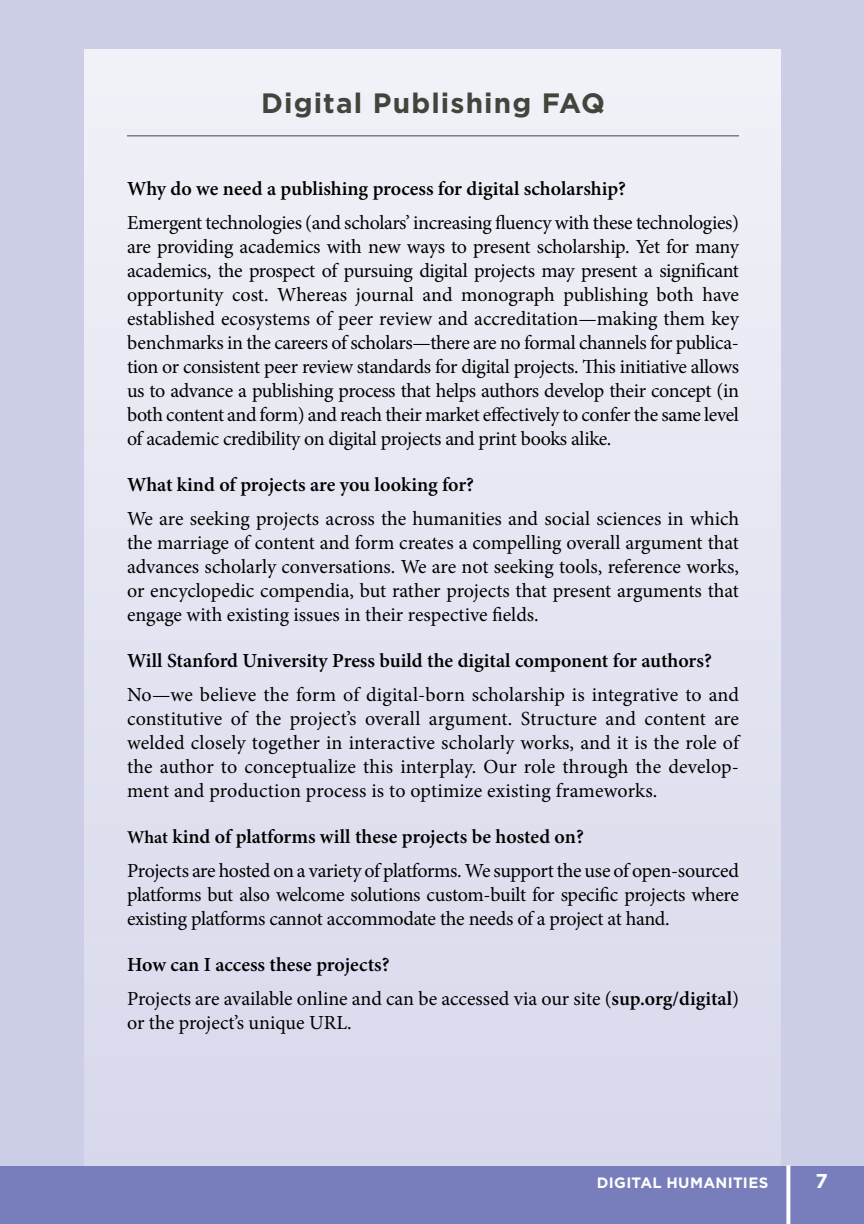
<style>
.page{position:relative;width:864px;height:1224px;background:#fff}
.page>*{position:absolute;margin:0;border:0;box-sizing:border-box;transform-origin:0 0}
.t1{font:700 28px "Gotham";letter-spacing:.04em;color:#41453b}
.t2{font:20px/24px "Minion Pro";letter-spacing:-.01em;color:#000;text-align:justify}
.t3{font:600 20px "Minion Pro";letter-spacing:-.005em;color:#000}
.t4{font:700 20px "Gotham";color:#fff}
.t5{font:700 15px "Gotham";letter-spacing:.03em;color:#fff}
.s1{font-weight:600;font-size:18px}
.s2{font-weight:600}
</style>
<div class="page">
<div style="left:0;top:0;width:864px;height:1170px;background:#cccde6"></div>
<div style="left:84px;top:49px;width:697px;height:1175px;background:#e4e5f2"></div>
<div style="left:0;top:1166px;width:864px;height:58px;background:#787dbc"></div>
<svg style="left:786px;top:1165px;width:4px;height:59px"></svg>
<hr style="left:127px;top:135px;width:612px;height:1px;background:#41453b">
<h1 class="t1" style="left:261px;top:87px;width:345px">DIGITAL PUBLISHING FAQ</h1>
<p class="t3" style="left:127px;top:175px;width:500px">Why do we need a publishing process for digital scholarship?</p>
<p class="t2" style="left:127px;top:211px;width:614px">Emergent technologies (and scholars’ increasing fluency with these technologies) are providing academics with new ways to present scholarship. Yet for many academics, the prospect of pursuing digital projects may present a significant opportunity cost. Whereas journal and monograph publishing both have established ecosystems of peer review and accreditation—making them key benchmarks in the careers of scholars—there are no formal channels for publica&shy;tion or consistent peer review standards for digital projects. This initiative allows us to advance a publishing process that helps authors develop their concept (in both content and form) and reach their market effectively to confer the same level of academic credibility on digital projects and print books alike.</p>
<p class="t3" style="left:127px;top:471px;width:349px">What kind of projects are you looking for?</p>
<p class="t2" style="left:127px;top:507px;width:614px">We are seeking projects across the humanities and social sciences in which the marriage of content and form creates a compelling overall argument that advances scholarly conversations. We are not seeking tools, reference works, or encyclopedic compendia, but rather projects that present arguments that engage with existing issues in their respective fields.</p>
<p class="t3" style="left:127px;top:647px;width:586px">Will Stanford University Press build the digital component for authors?</p>
<p class="t2" style="left:127px;top:683px;width:614px">No—we believe the form of digital-born scholarship is integrative to and constitutive of the project’s overall argument. Structure and content are welded closely together in interactive scholarly works, and it is the role of the author to conceptualize this interplay. Our role through the develop&shy;ment and production process is to optimize existing frameworks.</p>
<p class="t2" style="left:127px;top:820px;width:613px;line-height:34px"><span class="s1">What</span> <span class="s2">kind of platforms will these projects be hosted on?<br></span>Projects are hosted on a variety of platforms. We support the use of open-sourced</p>
<p class="t2" style="left:127px;top:883px;width:613px">platforms but also welcome solutions custom-built for specific projects where existing platforms cannot accommodate the needs of a project at hand.</p>
<p class="t2" style="left:127px;top:948px;width:614px;line-height:34px"><span class="s2">How can I access these projects?<br></span>Projects are available online and can be accessed via our site (<span class="s2">sup.org/digital</span>)</p>
<p class="t2" style="left:127px;top:1011px;width:226px">or the project’s unique URL.</p>
<p class="t5" style="left:597px;top:1174px;width:171px">DI GITAL HUMANITIES</p>
<p class="t4" style="left:816px;top:1169px;width:14px">7</p>
</div>
